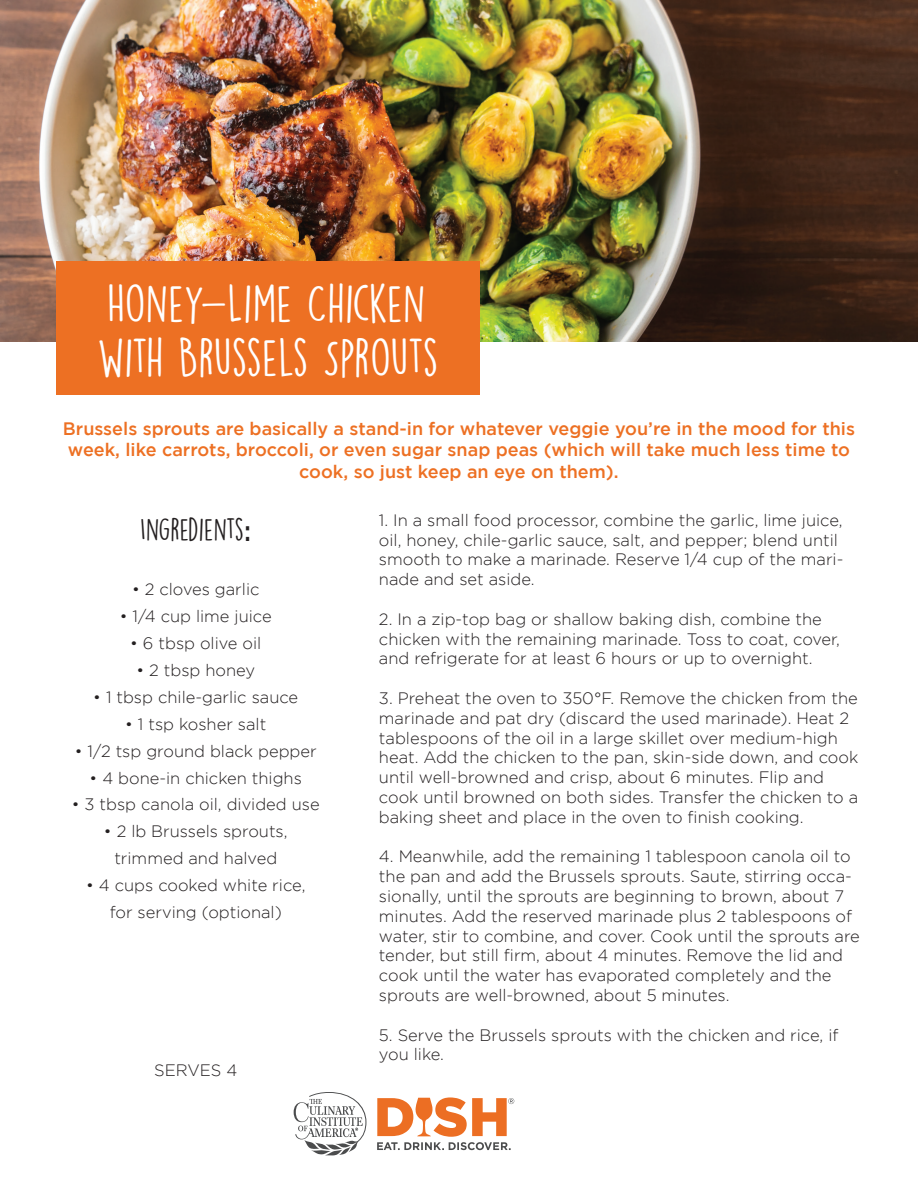
<style>
.page{position:relative;width:918px;height:1188px;background:#fff}
.page>*{position:absolute;margin:0;border:0;box-sizing:border-box;transform-origin:0 0}
.t1{font:48px/54px "DK Lemon Yellow Sun";color:#fff}
.t2{font:28.5px "DK Lemon Yellow Sun";color:#231f20}
.t3{font:500 18px/21.6px "Gotham";color:#ed7023;text-align:center}
.t4{font:300 16.5px/19.8px "Gotham";color:#231f20}
.s1{font-family:"Raleway";font-weight:700}
</style>
<div class="page">
<img style="left:0;top:0;width:918px;height:341px">
<div style="left:56px;top:261px;width:424px;height:134px;background:#ed7023"></div>
<svg style="left:294px;top:1092px;width:72px;height:64px"></svg>
<svg style="left:377px;top:1097px;width:137px;height:53px"></svg>
<h1 class="t1" style="left:97px;top:276px;width:343px">HONEY-LIME CHICKEN<br>WITH BRUSSELS SPROUTS</h1>
<p class="t3" style="left:63px;top:417px;width:794px">Brussels sprouts are basically a stand-in for whatever veggie you’re in the mood for this week, like carrots, broccoli, or even sugar snap peas (which will take much less time to cook, so just keep an eye on them).</p>
<h2 class="t2" style="left:140px;top:512px;width:112px">INGREDIENTS<span class="s1">:</span></h2>
<p class="t4" style="left:132px;top:579px;width:129px">• 2 cloves garlic</p>
<p class="t4" style="left:120px;top:606px;width:153px">• 1/4 cup lime juice</p>
<p class="t4" style="left:130px;top:633px;width:133px">• 6 tbsp olive oil</p>
<p class="t4" style="left:136px;top:660px;width:120px">• 2 tbsp honey</p>
<p class="t4" style="left:93px;top:687px;width:206px">• 1 tbsp chile-garlic sauce</p>
<p class="t4" style="left:125px;top:714px;width:143px">• 1 tsp kosher salt</p>
<p class="t4" style="left:75px;top:741px;width:243px">• 1/2 tsp ground black pepper</p>
<p class="t4" style="left:90px;top:768px;width:214px">• 4 bone-in chicken thighs</p>
<p class="t4" style="left:72px;top:795px;width:249px">• 3 tbsp canola oil, divided use</p>
<p class="t4" style="left:104px;top:818px;width:185px;line-height:27px;text-align:center">• 2 lb Brussels sprouts, trimmed and halved</p>
<p class="t4" style="left:86px;top:872px;width:221px;line-height:27px;text-align:center">• 4 cups cooked white rice, for serving (optional)</p>
<p class="t4" style="left:154px;top:1060px;width:85px">SERVES 4</p>
<p class="t4" style="left:379px;top:510px;width:466px">1. In a small food processor, combine the garlic, lime juice, oil, honey, chile-garlic sauce, salt, and pepper; blend until smooth to make a marinade. Reserve 1/4 cup of the mari&shy;nade and set aside.</p>
<p class="t4" style="left:379px;top:609px;width:463px">2. In a zip-top bag or shallow baking dish, combine the chicken with the remaining marinade. Toss to coat, cover, and refrigerate for at least 6 hours or up to overnight.</p>
<p class="t4" style="left:379px;top:688px;width:481px">3. Preheat the oven to 350°F. Remove the chicken from the marinade and pat dry (discard the used marinade). Heat 2 tablespoons of the oil in a large skillet over medium-high heat. Add the chicken to the pan, skin-side down, and cook until well-browned and crisp, about 6 minutes. Flip and cook until browned on both sides. Transfer the chicken to a baking sheet and place in the oven to finish cooking.</p>
<p class="t4" style="left:379px;top:846px;width:482px">4. Meanwhile, add the remaining 1 tablespoon canola oil to the pan and add the Brussels sprouts. Saute, stirring occa&shy;sionally, until the sprouts are beginning to brown, about 7 minutes. Add the reserved marinade plus 2 tablespoons of water, stir to combine, and cover. Cook until the sprouts are tender, but still firm, about 4 minutes. Remove the lid and cook until the water has evaporated completely and the sprouts are well-browned, about 5 minutes.</p>
<p class="t4" style="left:379px;top:1025px;width:461px">5. Serve the Brussels sprouts with the chicken and rice, if you like.</p>
</div>
